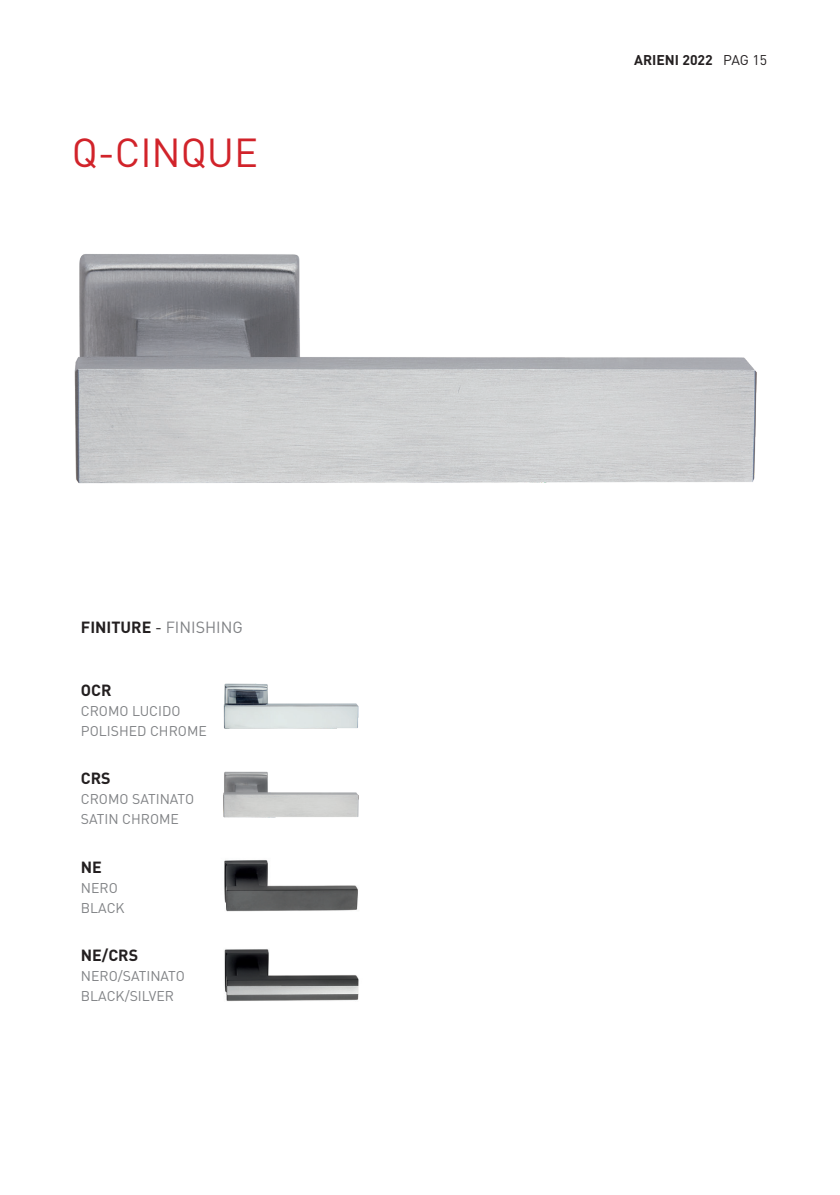
<style>
.page{position:relative;width:840px;height:1195px;background:#fff}
.page>*{position:absolute;margin:0;border:0;box-sizing:border-box;transform-origin:0 0}
.t1{font:40px "DIN Pro";color:#d1232a}
.t2{font:16px "DIN Pro";color:#808285}
.t3{font:700 16px "DIN Pro";color:#231f20}
.t4{font:14px/20px "DIN Pro";color:#808285}
.t5{font:700 14px "DIN Pro";color:#231f20}
.s1{font-weight:700;color:#231f20}
.s2{color:#231f20}
.s3{font-weight:400}
</style>
<div class="page">
<img style="left:74px;top:254px;width:683px;height:230px">
<img style="left:223px;top:683px;width:136px;height:46px">
<img style="left:223px;top:771px;width:136px;height:47px">
<img style="left:224px;top:860px;width:134px;height:52px">
<img style="left:224px;top:949px;width:135px;height:52px">
<h1 class="t1" style="left:72px;top:125px;width:188px">Q-CINQUE</h1>
<p class="t2" style="left:81px;top:617px;width:163px"><span class="s1">FINITURE</span> <span class="s2">-</span> FINISHING</p>
<p class="t3" style="left:81px;top:680px;width:32px">OCR</p>
<p class="t4" style="left:81px;top:701px;width:127px">CROMO LUCIDO<br>POLISHED CHROME</p>
<p class="t3" style="left:81px;top:768px;width:31px">CRS</p>
<p class="t4" style="left:81px;top:789px;width:115px">CROMO SATINATO<br>SATIN CHROME</p>
<p class="t3" style="left:81px;top:856px;width:23px">NE</p>
<p class="t4" style="left:81px;top:877px;width:45px">NERO<br>BLACK</p>
<p class="t3" style="left:81px;top:945px;width:59px">NE/CRS</p>
<p class="t4" style="left:81px;top:966px;width:105px">NERO/SATINATO<br>BLACK/SILVER</p>
<p class="t5" style="left:634px;top:50px;width:134px">ARIENI 2022 <span class="s3">PAG 15</span></p>
</div>
